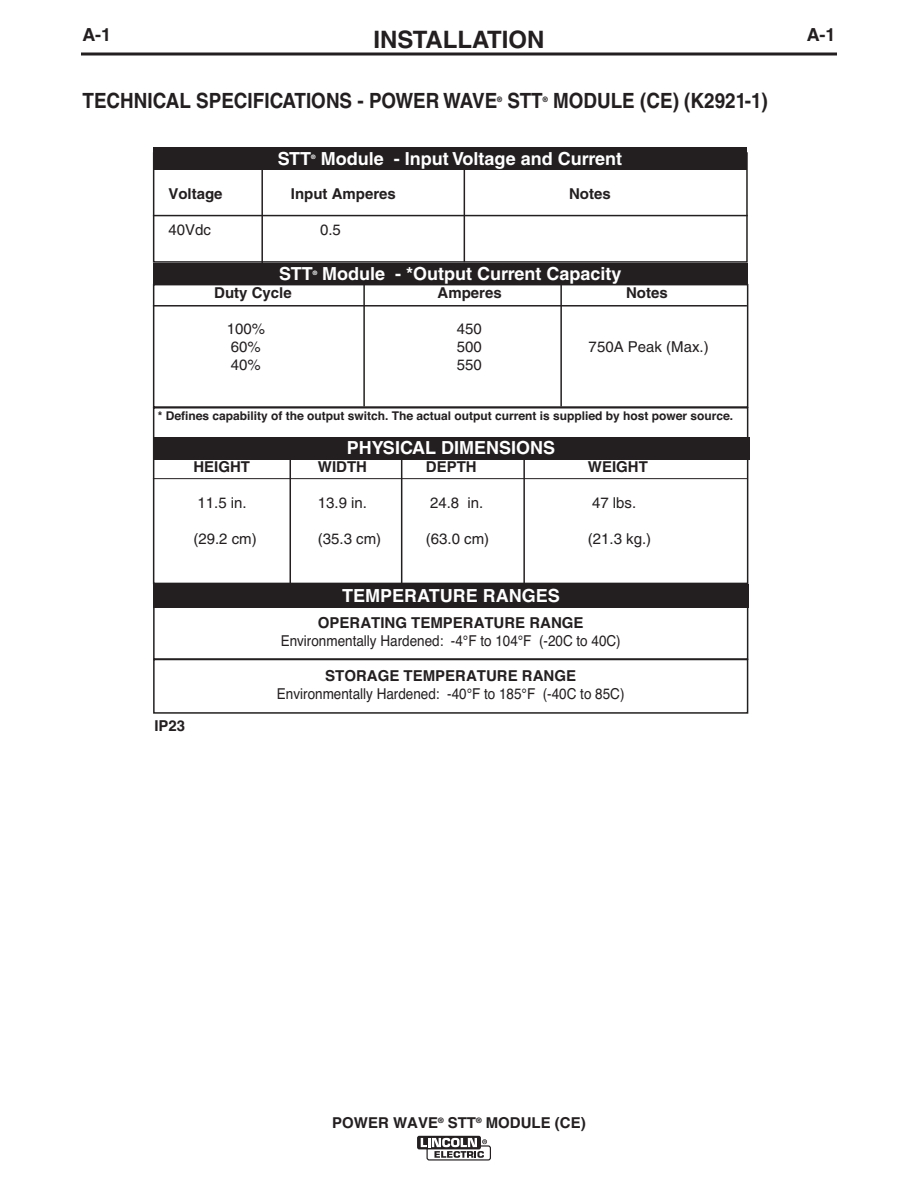
<style>
.page{position:relative;width:918px;height:1188px;background:#fff}
.page>*{position:absolute;margin:0;border:0;box-sizing:border-box;transform-origin:0 0}
.t1{font:700 24px "Helvetica LT Std";color:#231f20}
.t2{font:700 21px "Helvetica LT Std";color:#231f20;scale:.9 1}
.t3{font:700 18px "Helvetica LT Std";color:#fff}
.t4{font:700 18px "Helvetica";color:#fff}
.t5{font:700 18px "Helvetica LT Std";color:#231f20}
.t6{font:15px "Helvetica LT Std";color:#231f20}
.t7{font:15px "Helvetica";color:#231f20;scale:.9 1}
.t8{font:700 15px "Helvetica LT Std";color:#231f20}
.t9{font:700 15px "Helvetica";color:#231f20}
.t10{font:700 12px "Helvetica";color:#231f20}
.t11{font:700 7.5px "Helvetica LT Std";color:#231f20;scale:.9 1}
.t12{font:700 6px "Helvetica LT Std";color:#fff}
</style>
<div class="page">
<svg style="left:417px;top:1136px;width:64px;height:13px"></svg>
<svg style="left:421px;top:1138px;width:70px;height:23px"></svg>
<svg style="left:81px;top:52px;width:756px;height:4px;background:#595657"></svg>
<div style="left:153px;top:152px;width:595px;height:111px;border:2px solid #231f20"></div>
<div style="left:153px;top:147px;width:594px;height:23px;background:#231f20"></div>
<div style="left:153px;top:263px;width:595px;height:22px;background:#231f20"></div>
<div style="left:153px;top:407px;width:595px;height:177px;border:2px solid #231f20"></div>
<div style="left:153px;top:284px;width:595px;height:124px;border:2px solid #231f20"></div>
<hr style="left:153px;top:305px;width:594px;height:2px;background:#231f20">
<div style="left:153px;top:437px;width:596px;height:22px;background:#231f20"></div>
<hr style="left:153px;top:478px;width:595px;height:1px;background:#231f20">
<hr style="left:153px;top:215px;width:595px;height:1px;background:#231f20">
<hr style="left:523px;top:458px;width:2px;height:127px;background:#231f20">
<hr style="left:401px;top:458px;width:1px;height:126px;background:#231f20">
<hr style="left:290px;top:459px;width:1px;height:125px;background:#231f20">
<hr style="left:363px;top:284px;width:2px;height:123px;background:#231f20">
<hr style="left:560px;top:284px;width:2px;height:123px;background:#231f20">
<hr style="left:464px;top:170px;width:1px;height:92px;background:#231f20">
<hr style="left:261px;top:168px;width:2px;height:96px;background:#231f20">
<div style="left:153px;top:584px;width:596px;height:24px;background:#231f20"></div>
<div style="left:153px;top:606px;width:595px;height:54px;border:2px solid #231f20"></div>
<div style="left:153px;top:659px;width:595px;height:55px;border:2px solid #231f20"></div>
<p class="t5" style="left:82px;top:28px;width:30px">A-1</p>
<h1 class="t1" style="left:373px;top:31px;width:173px">INSTALLATION</h1>
<h2 class="t2" style="left:83px;top:93px;width:462px">TECHNICAL SPECIFICATIONS - POWER WAVE</h2>
<p class="t11" style="left:497px;top:97px;width:7px">®</p>
<h2 class="t2" style="left:508px;top:93px;width:41px">STT</h2>
<p class="t11" style="left:543px;top:97px;width:7px">®</p>
<h2 class="t2" style="left:553px;top:93px;width:240px">MODULE (CE) (K2921-1)</h2>
<p class="t3" style="left:278px;top:152px;width:35px">STT</p>
<p class="t12" style="left:311px;top:155px;width:6px">®</p>
<p class="t3" style="left:321px;top:152px;width:303px">Module - Input Voltage and Current</p>
<p class="t8" style="left:168px;top:188px;width:56px">Voltage</p>
<p class="t8" style="left:291px;top:188px;width:106px">Input Amperes</p>
<p class="t8" style="left:569px;top:188px;width:43px">Notes</p>
<p class="t6" style="left:168px;top:224px;width:44px">40Vdc</p>
<p class="t6" style="left:320px;top:224px;width:22px">0.5</p>
<p class="t3" style="left:279px;top:267px;width:35px">STT</p>
<p class="t12" style="left:313px;top:271px;width:6px">®</p>
<p class="t3" style="left:322px;top:267px;width:301px">Module - *Output Current Capacity</p>
<p class="t8" style="left:214px;top:287px;width:79px">Duty Cycle</p>
<p class="t8" style="left:438px;top:287px;width:66px">Amperes</p>
<p class="t8" style="left:626px;top:287px;width:43px">Notes</p>
<p class="t6" style="left:227px;top:323px;width:40px">100%</p>
<p class="t6" style="left:457px;top:323px;width:27px">450</p>
<p class="t6" style="left:231px;top:341px;width:32px">60%</p>
<p class="t6" style="left:457px;top:341px;width:27px">500</p>
<p class="t6" style="left:589px;top:341px;width:122px">750A Peak (Max.)</p>
<p class="t6" style="left:231px;top:359px;width:32px">40%</p>
<p class="t6" style="left:457px;top:359px;width:27px">550</p>
<p class="t10" style="left:158px;top:412px;width:577px">* Defines capability of the output switch. The actual output current is supplied by host power source.</p>
<p class="t3" style="left:347px;top:441px;width:210px">PHYSICAL DIMENSIONS</p>
<p class="t8" style="left:193px;top:461px;width:58px">HEIGHT</p>
<p class="t8" style="left:318px;top:461px;width:51px">WIDTH</p>
<p class="t8" style="left:426px;top:461px;width:52px">DEPTH</p>
<p class="t8" style="left:588px;top:461px;width:61px">WEIGHT</p>
<p class="t6" style="left:198px;top:497px;width:51px">11.5 in.</p>
<p class="t6" style="left:318px;top:497px;width:51px">13.9 in.</p>
<p class="t6" style="left:430px;top:497px;width:55px">24.8 in.</p>
<p class="t6" style="left:592px;top:497px;width:46px">47 lbs.</p>
<p class="t6" style="left:193px;top:533px;width:65px">(29.2 cm)</p>
<p class="t6" style="left:318px;top:533px;width:65px">(35.3 cm)</p>
<p class="t6" style="left:426px;top:533px;width:65px">(63.0 cm)</p>
<p class="t6" style="left:588px;top:533px;width:65px">(21.3 kg.)</p>
<p class="t9" style="left:154px;top:720px;width:32px">IP23</p>
<p class="t4" style="left:342px;top:589px;width:219px">TEMPERATURE RANGES</p>
<p class="t9" style="left:318px;top:617px;width:267px">OPERATING TEMPERATURE RANGE</p>
<p class="t7" style="left:281px;top:635px;width:379px">Environmentally Hardened: -4°F to 104°F (-20C to 40C)</p>
<p class="t9" style="left:325px;top:670px;width:252px">STORAGE TEMPERATURE RANGE</p>
<p class="t7" style="left:277px;top:688px;width:388px">Environmentally Hardened: -40°F to 185°F (-40C to 85C)</p>
<p class="t5" style="left:807px;top:28px;width:30px">A-1</p>
<p class="t8" style="left:332px;top:1117px;width:255px">POWER WAVE<sup>®</sup> STT<sup>®</sup> MODULE (CE)</p>
</div>
